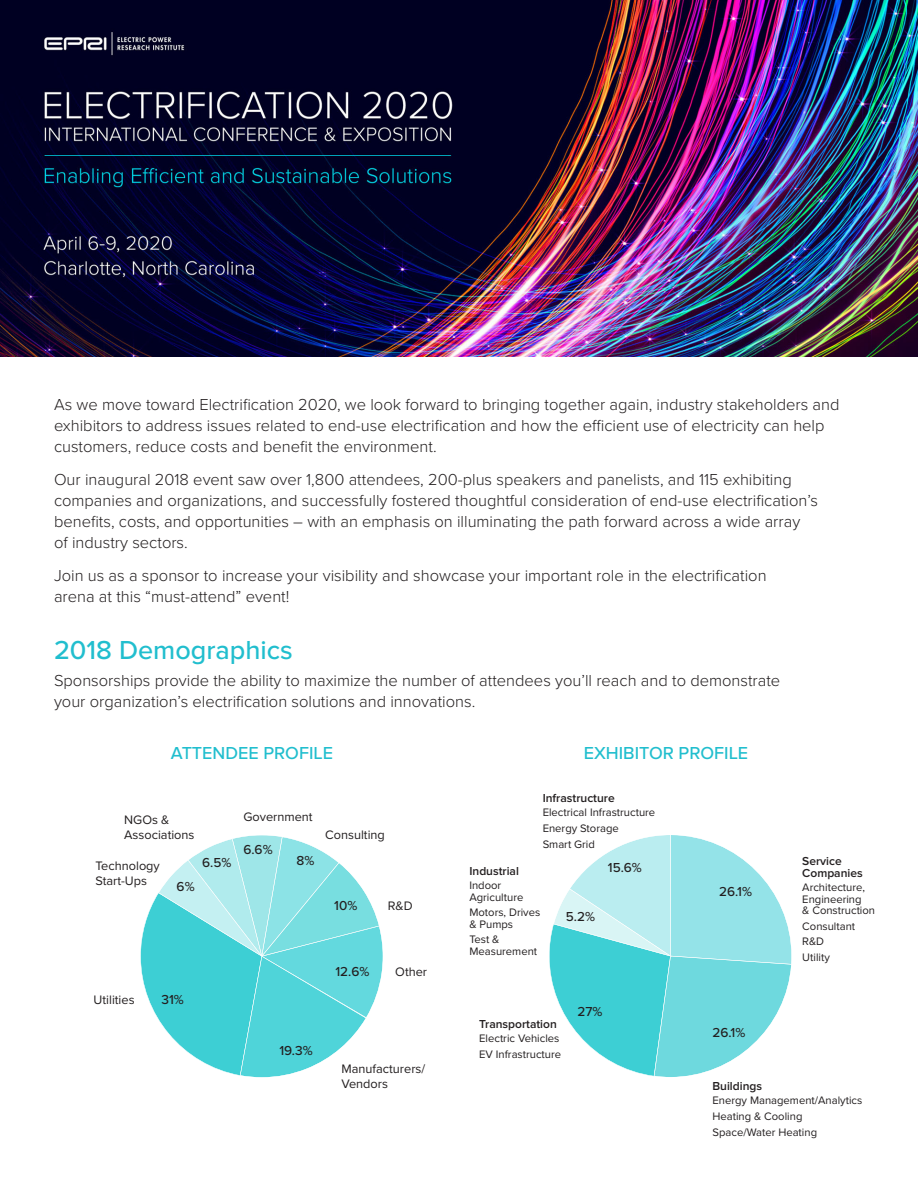
<style>
.page{position:relative;width:918px;height:1188px;background:#fff}
.page>*{position:absolute;margin:0;border:0;box-sizing:border-box;transform-origin:0 0}
.t1{font:500 27px "Proxima Nova";color:#21bece}
.Pie_Chart_-_Header{font:500 18px "Proxima Nova";color:#21bece}
.Body{font:300 16.5px/21px "Proxima Nova";color:#231f20}
.Pie_Chart{font:500 13.5px "Proxima Nova";color:#231f20}
.Pie_Chart_-_Body{font:12.75px/15px "Proxima Nova";color:#231f20}
.Pie_Chart_-_List_Hea{font:600 12px/12px "Proxima Nova";color:#231f20}
.Pie_Chart_-_List{font:11.25px/11.2px "Proxima Nova";color:#231f20}
</style>
<div class="page">
<img style="left:0;top:0;width:918px;height:356px">
<svg style="left:549px;top:835px;width:243px;height:242px"></svg>
<svg style="left:140px;top:835px;width:243px;height:243px"></svg>
<p class="Body" style="left:54px;top:393px;width:787px">As we move toward Electrification 2020, we look forward to bringing together again, industry stakeholders and exhibitors to address issues related to end-use electrification and how the efficient use of electricity can help customers, reduce costs and benefit the environment.</p>
<p class="Body" style="left:54px;top:468px;width:766px">Our inaugural 2018 event saw over 1,800 attendees, 200-plus speakers and panelists, and 115 exhibiting companies and organizations, and successfully fostered thoughtful consideration of end-use electrification’s benefits, costs, and opportunities – with an emphasis on illuminating the path forward across a wide array of industry sectors.</p>
<p class="Body" style="left:54px;top:564px;width:714px">Join us as a sponsor to increase your visibility and showcase your important role in the electrification arena at this “must-attend” event!</p>
<p class="t1" style="left:54px;top:634px;width:240px">2018 Demographics</p>
<p class="Body" style="left:54px;top:669px;width:728px">Sponsorships provide the ability to maximize the number of attendees you’ll reach and to demonstrate your organization’s electrification solutions and innovations.</p>
<p class="Pie_Chart_-_Header" style="left:171px;top:743px;width:164px">ATTENDEE PROFILE</p>
<p class="Pie_Chart_-_Header" style="left:584px;top:743px;width:166px">EXHIBITOR PROFILE</p>
<p class="Pie_Chart_-_Body" style="left:124px;top:812px;width:72px">NGOs &amp;<br>Associations</p>
<p class="Pie_Chart_-_Body" style="left:95px;top:858px;width:66px">Technology<br>Start-Ups</p>
<p class="Pie_Chart" style="left:177px;top:879px;width:20px">6%</p>
<p class="Pie_Chart_-_Body" style="left:94px;top:991px;width:43px">Utilities</p>
<p class="Pie_Chart" style="left:161px;top:991px;width:24px">31%</p>
<p class="Pie_Chart_-_List_Hea" style="left:543px;top:792px;width:74px">Infrastructure</p>
<p class="Pie_Chart_-_List" style="left:543px;top:807px;width:114px">Electrical Infrastructure</p>
<p class="Pie_Chart_-_List" style="left:543px;top:822px;width:78px">Energy Storage</p>
<p class="Pie_Chart_-_List" style="left:543px;top:838px;width:54px">Smart Grid</p>
<p class="Pie_Chart_-_Body" style="left:243px;top:809px;width:71px">Government</p>
<p class="Pie_Chart_-_Body" style="left:325px;top:827px;width:61px">Consulting</p>
<p class="Pie_Chart" style="left:243px;top:842px;width:31px">6.6%</p>
<p class="Pie_Chart" style="left:297px;top:853px;width:19px">8%</p>
<p class="Pie_Chart" style="left:202px;top:855px;width:31px">6.5%</p>
<p class="Pie_Chart" style="left:608px;top:859px;width:36px">15.6%</p>
<p class="Pie_Chart_-_List_Hea" style="left:469px;top:865px;width:51px">Industrial</p>
<p class="Pie_Chart_-_List" style="left:469px;top:880px;width:55px">Indoor<br>Agriculture</p>
<p class="Pie_Chart_-_List" style="left:469px;top:907px;width:72px">Motors, Drives &amp; Pumps</p>
<p class="Pie_Chart_-_List" style="left:469px;top:934px;width:69px">Test &amp;<br>Measurement</p>
<p class="Pie_Chart" style="left:334px;top:898px;width:25px">10%</p>
<p class="Pie_Chart_-_Body" style="left:388px;top:898px;width:26px">R&amp;D</p>
<p class="Pie_Chart" style="left:566px;top:908px;width:31px">5.2%</p>
<p class="Pie_Chart" style="left:335px;top:963px;width:36px">12.6%</p>
<p class="Pie_Chart_-_Body" style="left:395px;top:963px;width:33px">Other</p>
<p class="Pie_Chart" style="left:279px;top:1042px;width:35px">19.3%</p>
<p class="Pie_Chart_-_Body" style="left:341px;top:1060px;width:85px">Manufacturers/<br>Vendors</p>
<p class="Pie_Chart_-_List_Hea" style="left:479px;top:1018px;width:79px">Transportation</p>
<p class="Pie_Chart_-_List" style="left:479px;top:1032px;width:82px">Electric Vehicles</p>
<p class="Pie_Chart_-_List" style="left:479px;top:1048px;width:83px">EV Infrastructure</p>
<p class="Pie_Chart" style="left:577px;top:1004px;width:27px">27%</p>
<p class="Pie_Chart" style="left:719px;top:883px;width:34px">26.1%</p>
<p class="Pie_Chart" style="left:712px;top:1025px;width:34px">26.1%</p>
<p class="Pie_Chart_-_List_Hea" style="left:802px;top:855px;width:62px">Service<br>Companies</p>
<p class="Pie_Chart_-_List" style="left:802px;top:882px;width:74px">Architecture,<br>Engineering<br>&amp; Construction</p>
<p class="Pie_Chart_-_List" style="left:802px;top:920px;width:54px">Consultant</p>
<p class="Pie_Chart_-_List" style="left:802px;top:936px;width:23px">R&amp;D</p>
<p class="Pie_Chart_-_List" style="left:802px;top:951px;width:29px">Utility</p>
<p class="Pie_Chart_-_List_Hea" style="left:712px;top:1080px;width:51px">Buildings</p>
<p class="Pie_Chart_-_List" style="left:712px;top:1094px;width:151px">Energy Management/Analytics</p>
<p class="Pie_Chart_-_List" style="left:712px;top:1110px;width:91px">Heating &amp; Cooling</p>
<p class="Pie_Chart_-_List" style="left:712px;top:1126px;width:106px">Space/Water Heating</p>
</div>
